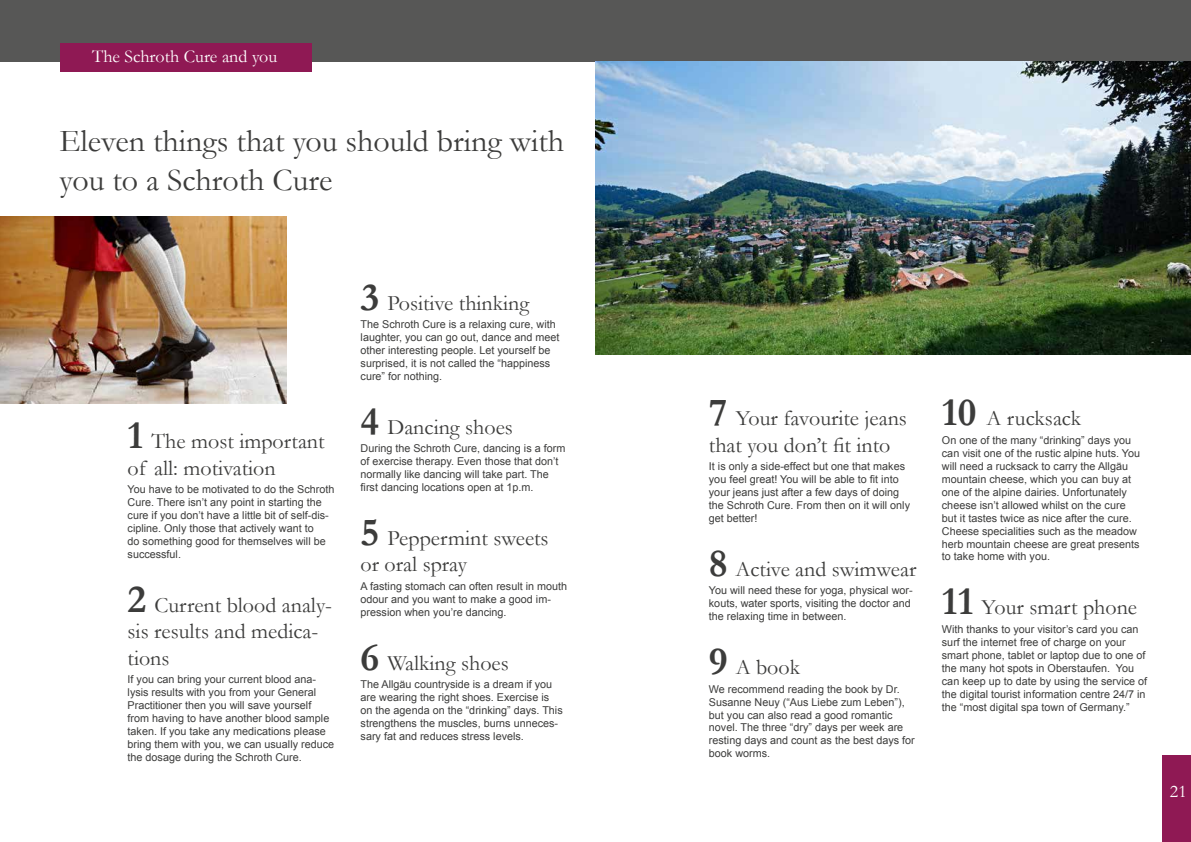
<style>
.page{position:relative;width:1191px;height:842px;background:#fff}
.page>*{position:absolute;margin:0;border:0;box-sizing:border-box;transform-origin:0 0}
.t1{font:32px/38.4px "Garamond";color:#3c3c3b}
.t2{font:22px/26.4px "Garamond";color:#3c3c3b}
.t3{font:18px "Garamond";color:#fff}
.t4{font:10.8px/13px "Arial";color:#3c3c3b}
.s1{font-weight:700;font-size:40px}
</style>
<div class="page">
<div style="left:1162px;top:755px;width:29px;height:87px;background:#8f1954"></div>
<div style="left:0;top:0;width:1191px;height:62px;background:#575756"></div>
<div style="left:60px;top:43px;width:251px;height:29px;background:#8f1954"></div>
<img style="left:595px;top:62px;width:596px;height:292px">
<img style="left:0;top:217px;width:286px;height:187px">
<h3 class="t3" style="left:92px;top:44px;width:187px">The Schroth Cure and you</h3>
<h1 class="t1" style="left:60px;top:121px;width:506px">Eleven things that you should bring with you to a Schroth Cure</h1>
<h2 class="t2" style="left:128px;top:428px;width:198px"><span class="s1">1</span> The most important of all: motivation</h2>
<p class="t4" style="left:128px;top:483px;width:208px">You have to be motivated to do the Schroth Cure. There isn’t any point in starting the cure if you don’t have a little bit of self-dis&shy;cipline. Only those that actively want to<br>do something good for themselves will be successful.</p>
<h2 class="t2" style="left:128px;top:591px;width:206px"><span class="s1">2</span> Current blood analy&shy;sis results and medica&shy;tions</h2>
<p class="t4" style="left:128px;top:673px;width:208px">If you can bring your current blood ana&shy;lysis results with you from your General Practitioner then you will save yourself from having to have another blood sample taken. If you take any medications please bring them with you, we can usually reduce the dosage during the Schroth Cure.</p>
<h2 class="t2" style="left:360px;top:289px;width:170px"><span class="s1">3</span> Positive thinking</h2>
<p class="t4" style="left:360px;top:318px;width:200px">The Schroth Cure is a relaxing cure, with laughter, you can go out, dance and meet other interesting people. Let yourself be surprised, it is not called the “happiness cure” for nothing.</p>
<h2 class="t2" style="left:360px;top:413px;width:154px"><span class="s1">4</span> Dancing shoes</h2>
<p class="t4" style="left:360px;top:442px;width:206px">During the Schroth Cure, dancing is a form of exercise therapy. Even those that don’t normally like dancing will take part. The first dancing locations open at 1p.m.</p>
<h2 class="t2" style="left:360px;top:524px;width:189px"><span class="s1">5</span> Peppermint sweets or oral spray</h2>
<p class="t4" style="left:360px;top:580px;width:208px">A fasting stomach can often result in mouth odour and you want to make a good im&shy;pression when you’re dancing.</p>
<h2 class="t2" style="left:360px;top:649px;width:150px"><span class="s1">6</span> Walking shoes</h2>
<p class="t4" style="left:360px;top:678px;width:204px">The Allgäu countryside is a dream if you are wearing the right shoes. Exercise is on the agenda on the “drinking” days. This strengthens the muscles, burns unneces&shy;sary fat and reduces stress levels.</p>
<h2 class="t2" style="left:709px;top:404px;width:200px"><span class="s1">7</span> Your favourite jeans that you don’t fit into</h2>
<p class="t4" style="left:709px;top:460px;width:203px">It is only a side-effect but one that makes you feel great! You will be able to fit into your jeans just after a few days of doing the Schroth Cure. From then on it will only get better!</p>
<h2 class="t2" style="left:709px;top:555px;width:209px"><span class="s1">8</span> Active and swimwear</h2>
<p class="t4" style="left:709px;top:584px;width:205px">You will need these for yoga, physical wor&shy;kouts, water sports, visiting the doctor and the relaxing time in between.</p>
<h2 class="t2" style="left:709px;top:653px;width:93px"><span class="s1">9</span> A book</h2>
<p class="t4" style="left:709px;top:682px;width:207px">We recommend reading the book by Dr.<br>Susanne Neuy (“Aus Liebe zum Leben”), but you can also read a good romantic novel. The three “dry” days per week are resting days and count as the best days for book worms.</p>
<h2 class="t2" style="left:942px;top:404px;width:141px"><span class="s1">10</span> A rucksack</h2>
<p class="t4" style="left:942px;top:433px;width:200px">On one of the many “drinking” days you can visit one of the rustic alpine huts. You will need a rucksack to carry the Allgäu mountain cheese, which you can buy at one of the alpine dairies. Unfortunately cheese isn’t allowed whilst on the cure but it tastes twice as nice after the cure.<br>Cheese specialities such as the meadow herb mountain cheese are great presents to take home with you.</p>
<h2 class="t2" style="left:942px;top:593px;width:197px"><span class="s1">11</span> Your smart phone</h2>
<p class="t4" style="left:942px;top:622px;width:207px">With thanks to your visitor’s card you can surf the internet free of charge on your smart phone, tablet or laptop due to one of the many hot spots in Oberstaufen. You can keep up to date by using the service of the digital tourist information centre 24/7 in the “most digital spa town of Germany.”</p>
<h3 class="t3" style="left:1170px;top:780px;width:18px">21</h3>
</div>
